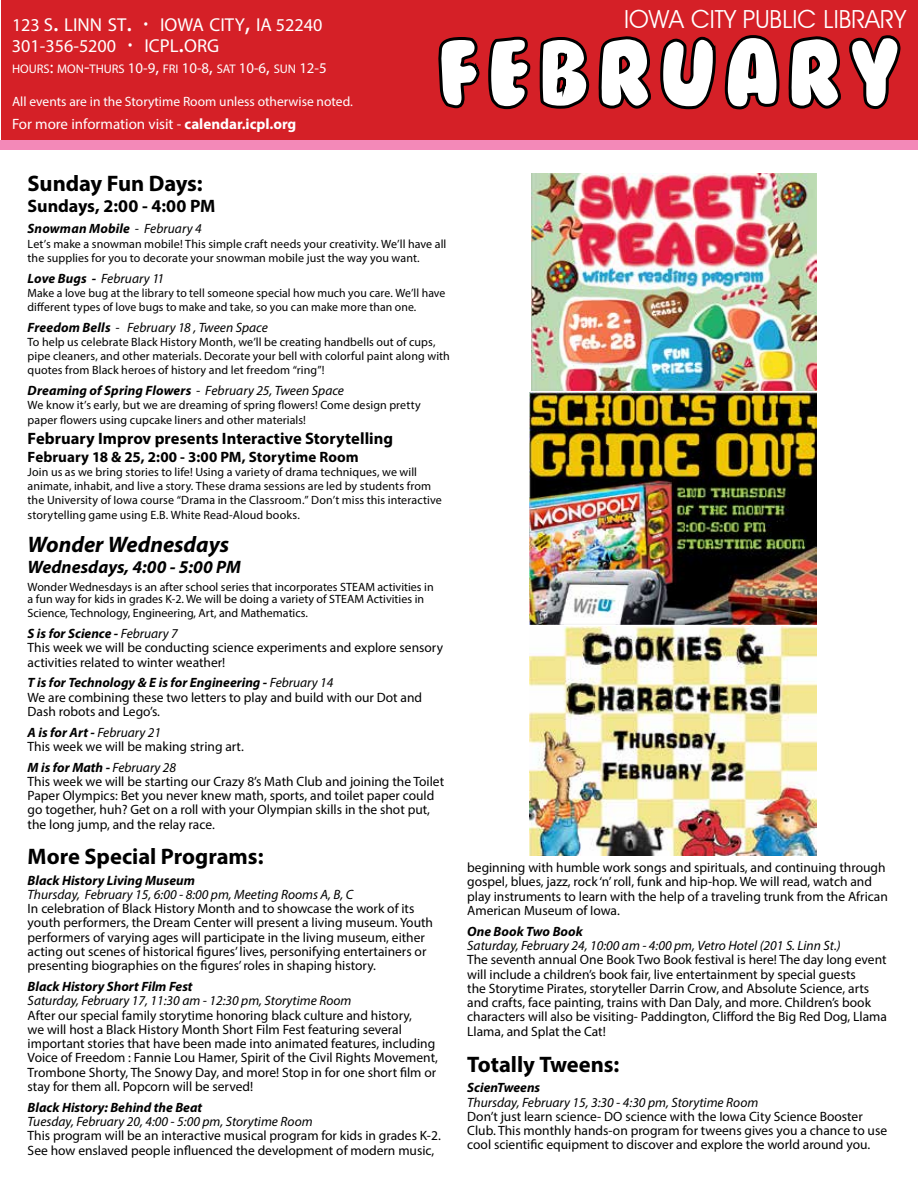
<style>
.page{position:relative;width:918px;height:1188px;background:#fff}
.page>*{position:absolute;margin:0;border:0;box-sizing:border-box;transform-origin:0 0}
.t1{font:88.5px "Bubble Gum";letter-spacing:.075em;color:#fff}
.t2{font:24.9px "Avant Garde IT Cby BT";color:#fff}
.t3{font:700 22.5px "Myriad Pro";color:#000}
.t4{font:italic 700 22.5px "Myriad Pro";color:#000}
.t5{font:18.75px "Myriad Pro";color:#fff}
.t6{font:18.15px "Myriad Pro";color:#fff}
.t7{font:italic 700 18px "Myriad Pro";color:#000}
.t8{font:700 18px "Myriad Pro";color:#000}
.t9{font:700 16.5px "Myriad Pro";color:#000}
.t10{font:15px "Myriad Pro";color:#fff}
.t11{font:700 15px "Myriad Pro";letter-spacing:.005em;color:#000}
.t12{font:13.5px/14.2px "Myriad Pro";color:#000}
.t13{font:italic 13.5px "Myriad Pro";color:#000}
.t14{font:italic 700 13.5px "Myriad Pro";color:#000}
.t15{font:13.5px "Myriad Pro";color:#fff}
.t16{font:12.45px "Myriad Pro";color:#fff}
.t17{font:12px/14.2px "Myriad Pro";letter-spacing:.005em;color:#000}
.s1{font-size:18.15px}
.s2{font-size:26.7px}
.s3{font-size:18.75px}
.s4{font-size:17.85px}
.s5{font-size:14.85px}
.s6{font-weight:700}
.s7{font-weight:400}
.s8{font-weight:700;font-style:italic}
.s9{font-style:italic}
</style>
<div class="page">
<div style="left:1px;top:0;width:917px;height:149px;background:#d52027"></div>
<div style="left:0;top:140px;width:918px;height:9px;background:#f389b8"></div>
<svg style="left:438px;top:37px;width:42px;height:72px"></svg>
<svg style="left:488px;top:36px;width:43px;height:74px"></svg>
<svg style="left:539px;top:37px;width:51px;height:72px"></svg>
<svg style="left:598px;top:36px;width:53px;height:73px"></svg>
<svg style="left:660px;top:36px;width:56px;height:74px"></svg>
<svg style="left:724px;top:35px;width:56px;height:75px"></svg>
<svg style="left:788px;top:36px;width:53px;height:73px"></svg>
<svg style="left:849px;top:35px;width:52px;height:74px"></svg>
<img style="left:531px;top:174px;width:285px;height:216px">
<img style="left:529px;top:392px;width:287px;height:232px">
<img style="left:530px;top:626px;width:286px;height:229px">
<h3 class="t5" style="left:12px;top:13px;width:312px"><span class="s1">123</span> S<span class="s2">.</span> LINN ST<span class="s2">.</span> <span class="s2">·</span> IOWA CITY<span class="s2">,</span> IA <span class="s1">52240</span></h3>
<h3 class="t6" style="left:12px;top:35px;width:209px">301-356-5200 <span class="s2">·</span> <span class="s3">ICPL</span><span class="s2">.</span><span class="s3">ORG</span></h3>
<p class="t16" style="left:12px;top:62px;width:316px">HOURS<span class="s4">:</span> MON<span class="s4">-</span>THURS <span class="s5">10-9</span><span class="s4">,</span> FRI <span class="s5">10-8</span><span class="s4">,</span> SAT <span class="s5">10-6</span><span class="s4">,</span> SUN <span class="s5">12-5</span></p>
<p class="t15" style="left:12px;top:93px;width:342px">All events are in the Storytime Room unless otherwise noted.</p>
<p class="t10" style="left:12px;top:115px;width:286px">For more information visit - <span class="s6">calendar.icpl.org</span></p>
<h2 class="t2" style="left:624px;top:4px;width:283px">IOWA CITY PUBLIC LIBRARY</h2>
<h1 class="t1" style="left:437px;top:30px;width:465px">FEBRUARY</h1>
<h3 class="t3" style="left:28px;top:169px;width:177px">Sunday Fun Days:</h3>
<h3 class="t8" style="left:28px;top:194px;width:189px">Sundays, 2:00 - 4:00 PM</h3>
<p class="t14" style="left:28px;top:220px;width:176px">Snowman Mobile <span class="s7">- February 4</span></p>
<p class="t17" style="left:28px;top:236px;width:420px">Let’s make a snowman mobile! This simple craft needs your creativity. We’ll have all the supplies for you to decorate your snowman mobile just the way you want.</p>
<p class="t13" style="left:28px;top:270px;width:138px"><span class="s6">Love Bugs -</span> February 11</p>
<p class="t17" style="left:28px;top:285px;width:419px">Make a love bug at the library to tell someone special how much you care. We’ll have different types of love bugs to make and take, so you can make more than one.</p>
<p class="t13" style="left:28px;top:319px;width:242px"><span class="s6">Freedom Bells</span> - February 18 , Tween Space</p>
<p class="t17" style="left:28px;top:335px;width:424px">To help us celebrate Black History Month, we’ll be creating handbells out of cups, pipe cleaners, and other materials. Decorate your bell with colorful paint along with quotes from Black heroes of history and let freedom “ring”!</p>
<p class="t14" style="left:28px;top:382px;width:318px">Dreaming of Spring Flowers <span class="s7">- February 25, Tween Space</span></p>
<p class="t17" style="left:28px;top:398px;width:395px">We know it’s early, but we are dreaming of spring flowers! Come design pretty paper flowers using cupcake liners and other materials!</p>
<p class="t9" style="left:28px;top:427px;width:367px">February Improv presents Interactive Storytelling</p>
<p class="t11" style="left:28px;top:447px;width:333px">February 18 &amp; 25, 2:00 - 3:00 PM, Storytime Room</p>
<p class="t17" style="left:28px;top:464px;width:416px">Join us as we bring stories to life! Using a variety of drama techniques, we will animate, inhabit, and live a story. These drama sessions are led by students from the University of Iowa course “Drama in the Classroom.” Don’t miss this interactive storytelling game using E.B. White Read-Aloud books.</p>
<h3 class="t4" style="left:28px;top:530px;width:203px">Wonder Wednesdays</h3>
<h3 class="t7" style="left:28px;top:555px;width:215px">Wednesdays, 4:00 - 5:00 PM</h3>
<p class="t17" style="left:28px;top:581px;width:408px;line-height:12px">Wonder Wednesdays is an after school series that incorporates STEAM activities in a fun way for kids in grades K-2. We will be doing a variety of STEAM Activities in</p>
<p class="t17" style="left:28px;top:606px;width:282px">Science, Technology, Engineering, Art, and Mathematics.</p>
<p class="t12" style="left:28px;top:626px;width:417px"><span class="s8">S is for Science -</span> <span class="s9">February 7<br></span>This week we will be conducting science experiments and explore sensory activities related to winter weather!</p>
<p class="t12" style="left:28px;top:676px;width:396px"><span class="s8">T is for Technology &amp; E is for Engineering -</span> <span class="s9">February 14<br></span>We are combining these two letters to play and build with our Dot and<br>Dash robots and Lego’s.</p>
<p class="t12" style="left:28px;top:725px;width:218px"><span class="s8">A is for Art -</span> <span class="s9">February 21<br></span>This week we will be making string art.</p>
<p class="t12" style="left:28px;top:760px;width:418px"><span class="s8">M is for Math -</span> <span class="s9">February 28<br></span>This week we will be starting our Crazy 8’s Math Club and joining the Toilet Paper Olympics: Bet you never knew math, sports, and toilet paper could go together, huh? Get on a roll with your Olympian skills in the shot put, the long jump, and the relay race.</p>
<h3 class="t3" style="left:28px;top:841px;width:237px">More Special Programs:</h3>
<p class="t14" style="left:28px;top:871px;width:169px">Black History Living Museum</p>
<p class="t13" style="left:28px;top:886px;width:327px">Thursday, February 15, 6:00 - 8:00 pm, Meeting Rooms A, B, C</p>
<p class="t12" style="left:28px;top:901px;width:407px">In celebration of Black History Month and to showcase the work of its youth performers, the Dream Center will present a living museum. Youth performers of varying ages will participate in the living museum, either acting out scenes of historical figures’ lives, personifying entertainers or presenting biographies on the figures’ roles in shaping history.</p>
<p class="t14" style="left:28px;top:978px;width:167px">Black History Short Film Fest</p>
<p class="t13" style="left:28px;top:993px;width:325px">Saturday, February 17, 11:30 am - 12:30 pm, Storytime Room</p>
<p class="t12" style="left:28px;top:1008px;width:412px">After our special family storytime honoring black culture and history,<br>we will host a Black History Month Short Film Fest featuring several important stories that have been made into animated features, including Voice of Freedom : Fannie Lou Hamer, Spirit of the Civil Rights Movement, Trombone Shorty, The Snowy Day, and more! Stop in for one short film or stay for them all. Popcorn will be served!</p>
<p class="t14" style="left:28px;top:1099px;width:176px">Black History: Behind the Beat</p>
<p class="t13" style="left:28px;top:1113px;width:287px">Tuesday, February 20, 4:00 - 5:00 pm, Storytime Room</p>
<p class="t12" style="left:28px;top:1129px;width:415px">This program will be an interactive musical program for kids in grades K-2.<br>See how enslaved people influenced the development of modern music,</p>
<p class="t12" style="left:467px;top:860px;width:422px">beginning with humble work songs and spirituals, and continuing through gospel, blues, jazz, rock ‘n’ roll, funk and hip-hop. We will read, watch and play instruments to learn with the help of a traveling trunk from the African American Museum of Iowa.</p>
<p class="t14" style="left:467px;top:923px;width:117px">One Book Two Book</p>
<p class="t13" style="left:467px;top:937px;width:375px">Saturday, February 24, 10:00 am - 4:00 pm, Vetro Hotel (201 S. Linn St.)</p>
<p class="t12" style="left:467px;top:952px;width:421px">The seventh annual One Book Two Book festival is here! The day long event will include a children’s book fair, live entertainment by special guests<br>the Storytime Pirates, storyteller Darrin Crow, and Absolute Science, arts and crafts, face painting, trains with Dan Daly, and more. Children’s book characters will also be visiting- Paddington, Clifford the Big Red Dog, Llama Llama, and Splat the Cat!</p>
<h3 class="t3" style="left:467px;top:1049px;width:154px">Totally Tweens:</h3>
<p class="t14" style="left:467px;top:1079px;width:75px">ScienTweens</p>
<p class="t13" style="left:467px;top:1094px;width:293px">Thursday, February 15, 3:30 - 4:30 pm, Storytime Room</p>
<p class="t12" style="left:467px;top:1109px;width:421px">Don’t just learn science- DO science with the Iowa City Science Booster<br>Club. This monthly hands-on program for tweens gives you a chance to use cool scientific equipment to discover and explore the world around you.</p>
</div>
